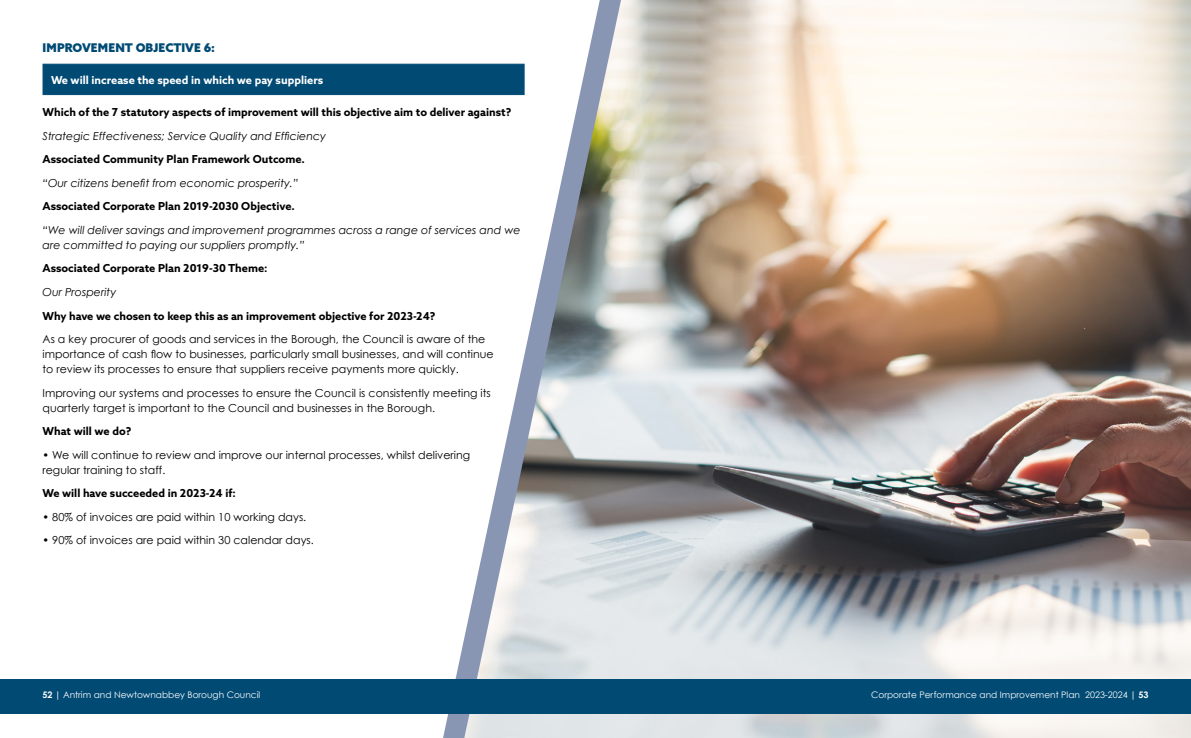
<style>
.page{position:relative;width:1191px;height:738px;background:#fff}
.page>*{position:absolute;margin:0;border:0;box-sizing:border-box;transform-origin:0 0}
.t1{font:900 12px "Azo Sans";letter-spacing:.005em;color:#004a74}
.t2{font:11px/15px "Century Gothic";color:#000}
.t3{font:700 11px "Azo Sans";color:#000}
.t4{font:italic 11px/15px "Century Gothic";color:#000}
.t5{font:700 11px "Azo Sans";color:#fff}
.t6{font:9px "Century Gothic";color:#fff}
.s1{font-weight:700}
</style>
<div class="page">
<img style="left:621px;top:0;width:570px;height:737px">
<div style="left:43px;top:64px;width:481px;height:31px;background:#004a74;border:1px solid #004a74"></div>
<svg style="left:443px;top:0;width:178px;height:737px"></svg>
<div style="left:0;top:679px;width:1191px;height:34px;background:#004a74"></div>
<p class="t1" style="left:43px;top:40px;width:174px">IMPROVEMENT OBJECTIVE 6:</p>
<p class="t5" style="left:51px;top:73px;width:274px">We will increase the speed in which we pay suppliers</p>
<p class="t3" style="left:43px;top:105px;width:470px">Which of the 7 statutory aspects of improvement will this objective aim to deliver against?</p>
<p class="t4" style="left:43px;top:128px;width:285px">Strategic Effectiveness; Service Quality and Efficiency</p>
<p class="t3" style="left:43px;top:152px;width:264px">Associated Community Plan Framework Outcome.</p>
<p class="t4" style="left:43px;top:175px;width:257px">“Our citizens benefit from economic prosperity.”</p>
<p class="t3" style="left:43px;top:199px;width:254px">Associated Corporate Plan 2019-2030 Objective.</p>
<p class="t4" style="left:43px;top:222px;width:479px">“We will deliver savings and improvement programmes across a range of services and we are committed to paying our suppliers promptly.”</p>
<p class="t3" style="left:43px;top:261px;width:227px">Associated Corporate Plan 2019-30 Theme:</p>
<p class="t4" style="left:43px;top:284px;width:75px">Our Prosperity</p>
<p class="t3" style="left:43px;top:308px;width:394px">Why have we chosen to keep this as an improvement objective for 2023-24?</p>
<p class="t2" style="left:43px;top:331px;width:452px">As a key procurer of goods and services in the Borough, the Council is aware of the importance of cash flow to businesses, particularly small businesses, and will continue to review its processes to ensure that suppliers receive payments more quickly.</p>
<p class="t2" style="left:43px;top:384px;width:450px">Improving our systems and processes to ensure the Council is consistently meeting its quarterly target is important to the Council and businesses in the Borough.</p>
<p class="t3" style="left:43px;top:423px;width:90px">What will we do?</p>
<p class="t2" style="left:43px;top:446px;width:429px">• We will continue to review and improve our internal processes, whilst delivering regular training to staff.</p>
<p class="t3" style="left:43px;top:485px;width:195px">We will have succeeded in 2023-24 if:</p>
<p class="t2" style="left:43px;top:509px;width:265px">• 80% of invoices are paid within 10 working days.</p>
<p class="t2" style="left:43px;top:532px;width:273px">• 90% of invoices are paid within 30 calendar days.</p>
<p class="t6" style="left:43px;top:689px;width:219px"><span class="s1">52 |</span> Antrim and Newtownabbey Borough Council</p>
<p class="t6" style="left:871px;top:688px;width:279px">Corporate Performance and Improvement Plan 2023-2024 <span class="s1">| 53</span></p>
</div>
